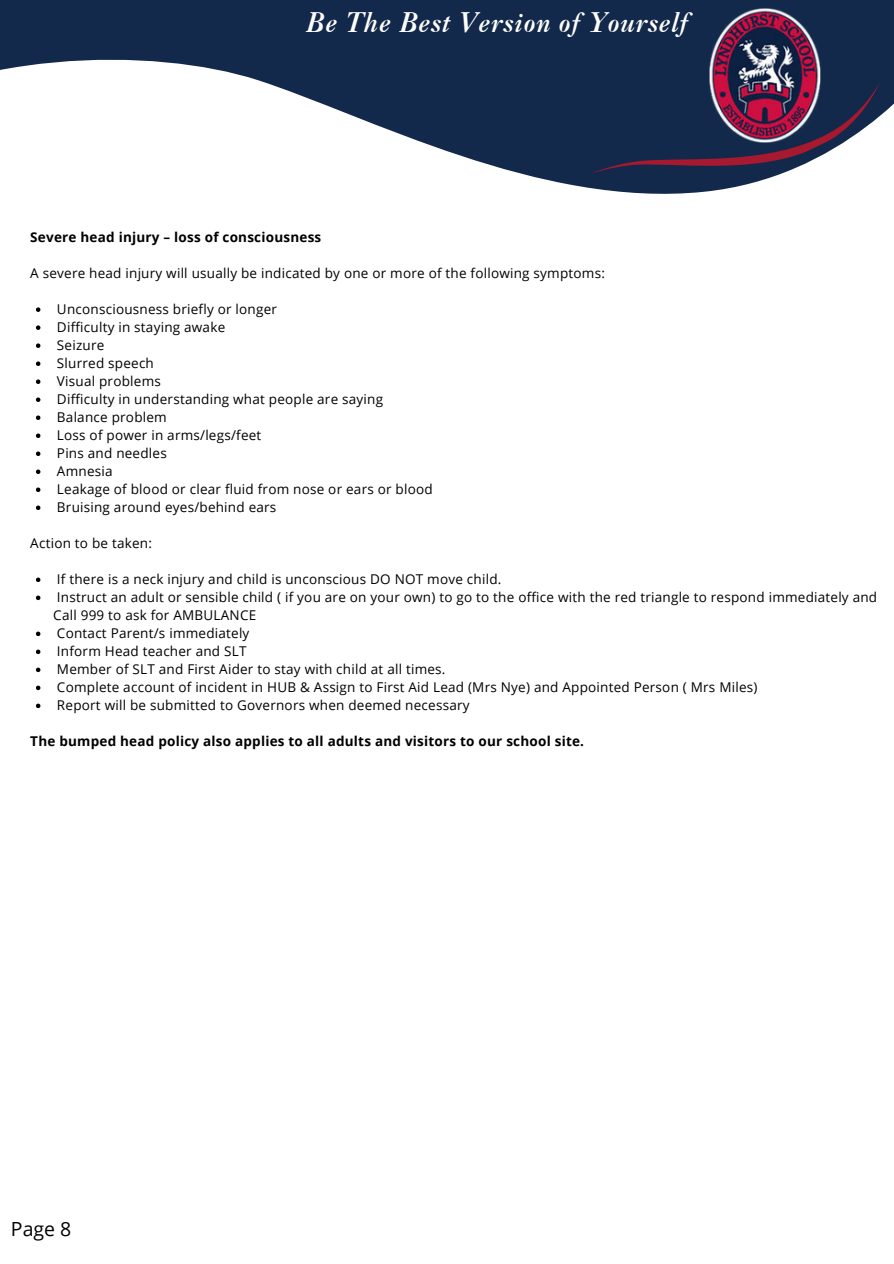
<style>
.page{position:relative;width:894px;height:1264px;background:#fff}
.page>*{position:absolute;margin:0;border:0;box-sizing:border-box;transform-origin:0 0}
.t1{font:italic 27px "Caslon 3 LT Std";letter-spacing:.015em;color:#fff}
.t2{font:19.5px "Open Sans";color:#000}
.t3{font:13.5px/18px "Open Sans";letter-spacing:.015em;color:#000}
.t4{font:700 13.5px "Open Sans";letter-spacing:.015em;color:#000}
</style>
<div class="page">
<svg style="left:0;top:0;width:893px;height:194px;fill:#13294b"></svg>
<img style="left:709px;top:8px;width:111px;height:74px">
<svg style="left:588px;top:82px;width:291px;height:93px;background:#483e5c"></svg>
<svg style="left:36px;top:307px;width:4px;height:5px"></svg>
<svg style="left:36px;top:325px;width:4px;height:5px"></svg>
<svg style="left:36px;top:343px;width:4px;height:5px"></svg>
<svg style="left:36px;top:361px;width:4px;height:5px"></svg>
<svg style="left:36px;top:379px;width:4px;height:5px"></svg>
<svg style="left:36px;top:397px;width:4px;height:5px"></svg>
<svg style="left:36px;top:415px;width:4px;height:5px"></svg>
<svg style="left:36px;top:433px;width:4px;height:5px"></svg>
<svg style="left:36px;top:451px;width:4px;height:5px"></svg>
<svg style="left:36px;top:469px;width:4px;height:5px"></svg>
<svg style="left:36px;top:487px;width:4px;height:5px"></svg>
<svg style="left:36px;top:505px;width:4px;height:5px"></svg>
<svg style="left:36px;top:577px;width:4px;height:5px"></svg>
<svg style="left:36px;top:595px;width:4px;height:5px"></svg>
<svg style="left:36px;top:631px;width:4px;height:5px"></svg>
<svg style="left:36px;top:649px;width:4px;height:5px"></svg>
<svg style="left:36px;top:667px;width:4px;height:5px"></svg>
<svg style="left:36px;top:685px;width:4px;height:5px"></svg>
<svg style="left:36px;top:703px;width:4px;height:5px"></svg>
<h1 class="t1" style="left:305px;top:7px;width:384px">Be The Best Version of Yourself</h1>
<p class="t4" style="left:30px;top:228px;width:292px">Severe head injury – loss of consciousness</p>
<p class="t3" style="left:30px;top:264px;width:576px">A severe head injury will usually be indicated by one or more of the following symptoms:</p>
<p class="t3" style="left:57px;top:300px;width:377px">Unconsciousness briefly or longer<br>Difficulty in staying awake<br>Seizure<br>Slurred speech<br>Visual problems<br>Difficulty in understanding what people are saying<br>Balance problem<br>Loss of power in arms/legs/feet<br>Pins and needles<br>Amnesia<br>Leakage of blood or clear fluid from nose or ears or blood<br>Bruising around eyes/behind ears</p>
<p class="t3" style="left:30px;top:534px;width:123px">Action to be taken:</p>
<p class="t3" style="left:53px;top:570px;width:825px">If there is a neck injury and child is unconscious DO NOT move child.<br>Instruct an adult or sensible child ( if you are on your own) to go to the office with the red triangle to respond immediately and Call 999 to ask for AMBULANCE<br>Contact Parent/s immediately<br>Inform Head teacher and SLT<br>Member of SLT and First Aider to stay with child at all times.<br>Complete account of incident in HUB &amp; Assign to First Aid Lead (Mrs Nye) and Appointed Person ( Mrs Miles)<br>Report will be submitted to Governors when deemed necessary</p>
<p class="t4" style="left:30px;top:732px;width:555px">The bumped head policy also applies to all adults and visitors to our school site.</p>
<h2 class="t2" style="left:11px;top:1215px;width:62px">Page 8</h2>
</div>
